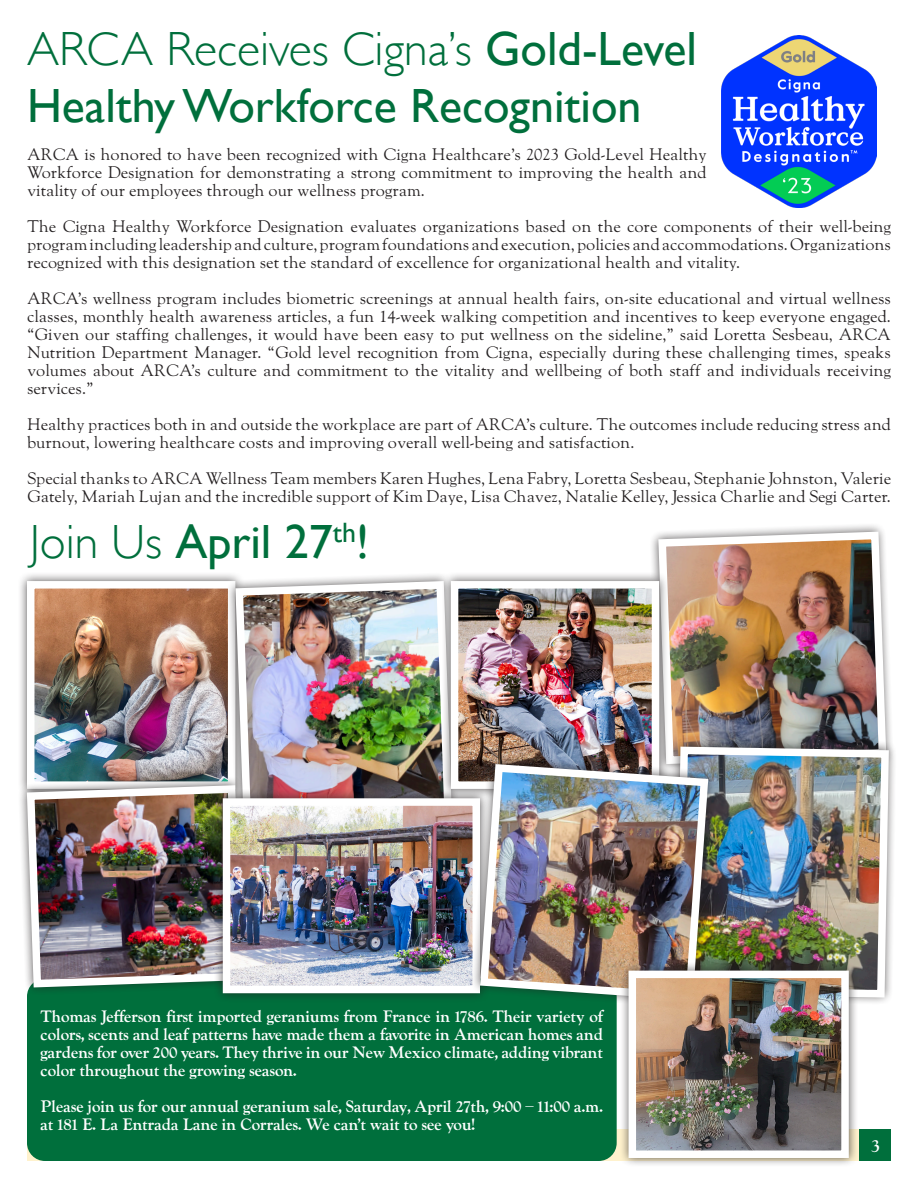
<style>
.page{position:relative;width:918px;height:1188px;background:#fff}
.page>*{position:absolute;margin:0;border:0;box-sizing:border-box;transform-origin:0 0}
.Body_Text{font:48px/57.6px "Gill Sans";color:#006f3c}
.t1{font:700 18px "LTC Goudy Oldstyle Pro";color:#fff}
.Body_Text-2{font:16.5px/18px "LTC Goudy Oldstyle Pro";color:#231f20;text-align:justify}
.Body_Text-3{font:700 16.5px/18px "LTC Goudy Oldstyle Pro";color:#fff;text-align:justify}
.s1{font-weight:300}
</style>
<div class="page">
<div style="left:860px;top:1130px;width:31px;height:31px;background:#006f3c"></div>
<div style="left:17px;top:571px;width:228px;height:228px;background:#231f20;opacity:.75"></div>
<img style="left:36px;top:590px;width:189px;height:185px">
<div style="left:27px;top:581px;width:208px;height:208px;border:8px solid #fff"></div>
<svg style="left:225px;top:571px;width:216px;height:204px"></svg>
<img style="left:232px;top:577px;width:209px;height:211px">
<img style="left:654px;top:528px;width:236px;height:209px">
<div style="left:27px;top:978px;width:590px;height:183px;background:#006f3c;border-radius:18px"></div>
<div style="left:441px;top:571px;width:228px;height:228px;background:#231f20;opacity:.75"></div>
<img style="left:460px;top:590px;width:190px;height:190px">
<div style="left:451px;top:581px;width:208px;height:208px;border:8px solid #fff"></div>
<svg style="left:666px;top:737px;width:228px;height:266px"></svg>
<img style="left:672px;top:743px;width:221px;height:258px">
<svg style="left:17px;top:775px;width:235px;height:220px"></svg>
<img style="left:23px;top:781px;width:223px;height:210px">
<div style="left:213px;top:788px;width:276px;height:215px;background:#231f20;opacity:.75"></div>
<img style="left:232px;top:807px;width:238px;height:177px">
<div style="left:223px;top:798px;width:257px;height:195px;border:8px solid #fff"></div>
<img style="left:470px;top:754px;width:249px;height:257px">
<img style="left:476px;top:760px;width:236px;height:244px">
<div style="left:619px;top:961px;width:239px;height:207px;background:#231f20;opacity:.75"></div>
<img style="left:638px;top:980px;width:202px;height:169px">
<div style="left:629px;top:971px;width:220px;height:187px;border:8px solid #fff"></div>
<img style="left:721px;top:36px;width:156px;height:171px">
<p class="Body_Text" style="left:27px;top:19px;width:671px"><span class="s1">ARCA Receives Cigna’s</span> Gold-Level<br>Healthy Workforce Recognition</p>
<p class="Body_Text-2" style="left:27px;top:146px;width:681px">ARCA is honored to have been recognized with Cigna Healthcare’s 2023 Gold-Level Healthy Workforce Designation for demonstrating a strong commitment to improving the health and vitality of our employees through our wellness program.</p>
<p class="Body_Text-2" style="left:27px;top:218px;width:866px">The Cigna Healthy Workforce Designation evaluates organizations based on the core components of their well-being program including leadership and culture, program foundations and execution, policies and accommodations. Organizations recognized with this designation set the standard of excellence for organizational health and vitality.</p>
<p class="Body_Text-2" style="left:27px;top:290px;width:866px">ARCA’s wellness program includes biometric screenings at annual health fairs, on-site educational and virtual wellness classes, monthly health awareness articles, a fun 14-week walking competition and incentives to keep everyone engaged. “Given our staffing challenges, it would have been easy to put wellness on the sideline,” said Loretta Sesbeau, ARCA Nutrition Department Manager. “Gold level recognition from Cigna, especially during these challenging times, speaks volumes about ARCA’s culture and commitment to the vitality and wellbeing of both staff and individuals receiving services.”</p>
<p class="Body_Text-2" style="left:27px;top:416px;width:866px">Healthy practices both in and outside the workplace are part of ARCA’s culture. The outcomes include reducing stress and burnout, lowering healthcare costs and improving overall well-being and satisfaction.</p>
<p class="Body_Text-2" style="left:27px;top:470px;width:866px">Special thanks to ARCA Wellness Team members Karen Hughes, Lena Fabry, Loretta Sesbeau, Stephanie Johnston, Valerie<br>Gately, Mariah Lujan and the incredible support of Kim Daye, Lisa Chavez, Natalie Kelley, Jessica Charlie and Segi Carter.</p>
<p class="Body_Text" style="left:30px;top:512px;width:341px"><span class="s1">Join Us</span> April 27<sup>th</sup>!</p>
<p class="Body_Text-3" style="left:40px;top:1008px;width:564px">Thomas Jefferson first imported geraniums from France in 1786. Their variety of colors, scents and leaf patterns have made them a favorite in American homes and gardens for over 200 years. They thrive in our New Mexico climate, adding vibrant color throughout the growing season.</p>
<p class="Body_Text-3" style="left:40px;top:1098px;width:564px">Please join us for our annual geranium sale, Saturday, April 27th, 9:00 – 11:00 a.m. at 181 E. La Entrada Lane in Corrales. We can’t wait to see you!</p>
<p class="t1" style="left:871px;top:1135px;width:10px">3</p>
</div>
